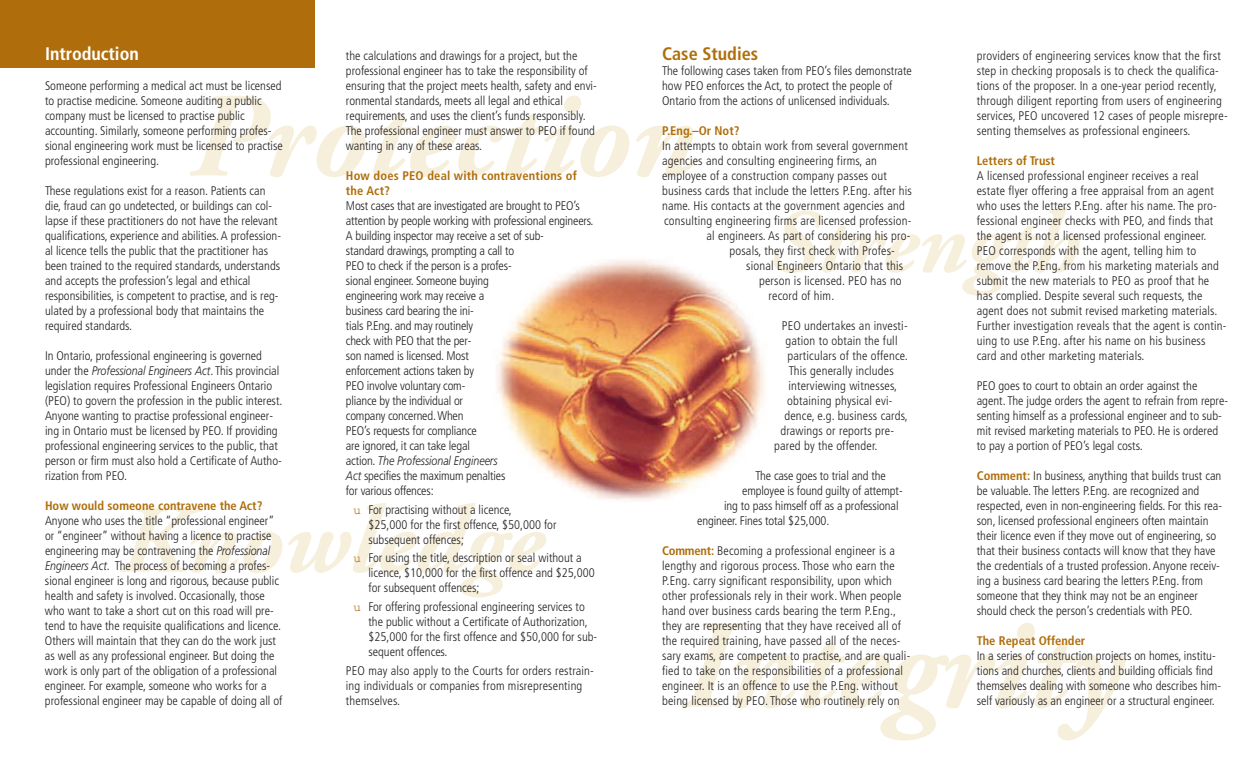
<style>
.page{position:relative;width:1260px;height:765px;background:#fff}
.page>*{position:absolute;margin:0;border:0;box-sizing:border-box;transform-origin:0 0}
.t1{font:700 condensed 18.12px "Frutiger";color:#fff}
.t2{font:700 condensed 18.12px "Frutiger";color:#af6e0b}
.t3{font:300 condensed 12.5px/15px "Frutiger";color:#231f20}
.t4{font:700 condensed 12.5px/15px "Frutiger";color:#af6e0b}
.s1{font-style:italic;font-stretch:normal}
.s2{font-family:"Courier";font-weight:400;font-stretch:normal;color:#af6e0b}
.s3{font-weight:700;color:#af6e0b}
</style>
<div class="page">
<svg style="left:190px;top:96px;width:176px;height:81px"></svg>
<svg style="left:373px;top:96px;width:256px;height:81px"></svg>
<svg style="left:636px;top:126px;width:60px;height:51px"></svg>
<svg style="left:774px;top:207px;width:306px;height:89px"></svg>
<svg style="left:120px;top:508px;width:162px;height:65px"></svg>
<svg style="left:288px;top:503px;width:258px;height:94px"></svg>
<svg style="left:681px;top:623px;width:114px;height:85px"></svg>
<svg style="left:802px;top:623px;width:324px;height:118px"></svg>
<div style="left:0;top:0;width:314px;height:68px;background:#af6e0b"></div>
<img style="left:486px;top:235px;width:292px;height:284px;border-radius:50%">
<h1 class="t1" style="left:45px;top:46px;width:95px">Introduction</h1>
<p class="t3" style="left:45px;top:79px;width:239px">Someone performing a medical act must be licensed to practise medicine. Someone auditing a public company must be licensed to practise public accounting. Similarly, someone performing profes&shy;sional engineering work must be licensed to practise professional engineering.</p>
<p class="t3" style="left:45px;top:184px;width:238px">These regulations exist for a reason. Patients can die, fraud can go undetected, or buildings can col&shy;lapse if these practitioners do not have the relevant qualifications, experience and abilities. A profession&shy;al licence tells the public that the practitioner has been trained to the required standards, understands and accepts the profession’s legal and ethical responsibilities, is competent to practise, and is reg&shy;ulated by a professional body that maintains the required standards.</p>
<p class="t3" style="left:45px;top:349px;width:239px">In Ontario, professional engineering is governed under the <span class="s1">Professional Engineers Act</span>. This provincial legislation requires Professional Engineers Ontario (PEO) to govern the profession in the public interest.<br>Anyone wanting to practise professional engineer&shy;ing in Ontario must be licensed by PEO. If providing professional engineering services to the public, that person or firm must also hold a Certificate of Autho&shy;rization from PEO.</p>
<p class="t4" style="left:45px;top:499px;width:219px">How would someone contravene the Act?</p>
<p class="t3" style="left:45px;top:514px;width:239px">Anyone who uses the title “professional engineer” or “engineer” without having a licence to practise engineering may be contravening the <span class="s1">Professional Engineers Act</span>. The process of becoming a profes&shy;sional engineer is long and rigorous, because public health and safety is involved. Occasionally, those who want to take a short cut on this road will pre&shy;tend to have the requisite qualifications and licence.<br>Others will maintain that they can do the work just as well as any professional engineer. But doing the work is only part of the obligation of a professional engineer. For example, someone who works for a professional engineer may be capable of doing all of</p>
<p class="t3" style="left:346px;top:49px;width:252px">the calculations and drawings for a project, but the professional engineer has to take the responsibility of ensuring that the project meets health, safety and envi&shy;ronmental standards, meets all legal and ethical requirements, and uses the client’s funds responsibly.<br>The professional engineer must answer to PEO if found wanting in any of these areas.</p>
<p class="t4" style="left:346px;top:169px;width:232px">How does PEO deal with contraventions of the Act?</p>
<p class="t3" style="left:346px;top:199px;width:249px">Most cases that are investigated are brought to PEO’s attention by people working with professional engineers.<br>A building inspector may receive a set of sub-<br>standard drawings, prompting a call to<br>PEO to check if the person is a profes-<br>sional engineer. Someone buying<br>engineering work may receive a<br>business card bearing the ini-<br>tials P.Eng. and may routinely<br>check with PEO that the per-<br>son named is licensed. Most<br>enforcement actions taken by<br>PEO involve voluntary com-<br>pliance by the individual or<br>company concerned.When<br>PEO’s requests for compliance<br>are ignored, it can take legal<br>action. <span class="s1">The Professional Engineers<br>Act</span> specifies the maximum penalties<br>for various offences:</p>
<p class="t3" style="left:368px;top:503px;width:190px;text-indent:-15px"><span class="s2">u</span> For practising without a licence,<br>$25,000 for the first offence, $50,000 for subsequent offences;</p>
<p class="t3" style="left:368px;top:552px;width:228px;text-indent:-15px"><span class="s2">u</span> For using the title, description or seal without a licence, $10,000 for the first offence and $25,000 for subsequent offences;</p>
<p class="t3" style="left:368px;top:600px;width:230px;text-indent:-15px"><span class="s2">u</span> For offering professional engineering services to the public without a Certificate of Authorization, $25,000 for the first offence and $50,000 for sub&shy;sequent offences.</p>
<p class="t3" style="left:346px;top:664px;width:250px">PEO may also apply to the Courts for orders restrain&shy;ing individuals or companies from misrepresenting themselves.</p>
<h1 class="t2" style="left:662px;top:46px;width:98px">Case Studies</h1>
<p class="t3" style="left:662px;top:64px;width:251px">The following cases taken from PEO’s files demonstrate how PEO enforces the Act, to protect the people of<br>Ontario from the actions of unlicensed individuals.</p>
<p class="t4" style="left:662px;top:124px;width:79px">P.Eng.–Or Not?</p>
<p class="t3" style="left:662px;top:139px;width:247px">In attempts to obtain work from several government</p>
<p class="t3" style="left:662px;top:154px;width:216px">agencies and consulting engineering firms, an</p>
<p class="t3" style="left:662px;top:169px;width:226px">employee of a construction company passes out</p>
<p class="t3" style="left:662px;top:184px;width:251px">business cards that include the letters P.Eng. after his</p>
<p class="t3" style="left:662px;top:199px;width:244px">name. His contacts at the government agencies and</p>
<p class="t3" style="left:664px;top:214px;width:249px">consulting engineering firms are licensed profession-</p>
<p class="t3" style="left:706px;top:229px;width:206px">al engineers. As part of considering his pro-</p>
<p class="t3" style="left:729px;top:244px;width:167px">posals, they first check with Profes-</p>
<p class="t3" style="left:746px;top:259px;width:158px">sional Engineers Ontario that this</p>
<p class="t3" style="left:759px;top:274px;width:144px">person is licensed. PEO has no</p>
<p class="t3" style="left:769px;top:289px;width:67px">record of him.</p>
<p class="t3" style="left:782px;top:319px;width:127px">PEO undertakes an investi-</p>
<p class="t3" style="left:786px;top:334px;width:114px">gation to obtain the full</p>
<p class="t3" style="left:788px;top:349px;width:122px">particulars of the offence.</p>
<p class="t3" style="left:789px;top:364px;width:107px">This generally includes</p>
<p class="t3" style="left:788px;top:379px;width:110px">interviewing witnesses,</p>
<p class="t3" style="left:787px;top:394px;width:107px">obtaining physical evi-</p>
<p class="t3" style="left:784px;top:409px;width:125px">dence, e.g. business cards,</p>
<p class="t3" style="left:781px;top:424px;width:115px">drawings or reports pre-</p>
<p class="t3" style="left:774px;top:439px;width:105px">pared by the offender.</p>
<p class="t3" style="left:756px;top:469px;width:132px">The case goes to trial and the</p>
<p class="t3" style="left:742px;top:484px;width:162px">employee is found guilty of attempt-</p>
<p class="t3" style="left:724px;top:499px;width:176px">ing to pass himself off as a professional</p>
<p class="t3" style="left:697px;top:514px;width:134px">engineer. Fines total $25,000.</p>
<p class="t3" style="left:662px;top:544px;width:250px"><span class="s3">Comment:</span> Becoming a professional engineer is a lengthy and rigorous process. Those who earn the P.Eng. carry significant responsibility, upon which other professionals rely in their work. When people hand over business cards bearing the term P.Eng., they are representing that they have received all of the required training, have passed all of the neces&shy;sary exams, are competent to practise, and are quali&shy;fied to take on the responsibilities of a professional engineer. It is an offence to use the P.Eng. without being licensed by PEO. Those who routinely rely on</p>
<p class="t3" style="left:977px;top:49px;width:253px">providers of engineering services know that the first step in checking proposals is to check the qualifica&shy;tions of the proposer. In a one-year period recently, through diligent reporting from users of engineering services, PEO uncovered 12 cases of people misrepre&shy;senting themselves as professional engineers.</p>
<p class="t4" style="left:977px;top:154px;width:80px">Letters of Trust</p>
<p class="t3" style="left:977px;top:169px;width:251px">A licensed professional engineer receives a real estate flyer offering a free appraisal from an agent who uses the letters P.Eng. after his name. The pro&shy;fessional engineer checks with PEO, and finds that the agent is not a licensed professional engineer.<br>PEO corresponds with the agent, telling him to remove the P.Eng. from his marketing materials and submit the new materials to PEO as proof that he has complied. Despite several such requests, the agent does not submit revised marketing materials.<br>Further investigation reveals that the agent is contin&shy;uing to use P.Eng. after his name on his business card and other marketing materials.</p>
<p class="t3" style="left:977px;top:379px;width:253px">PEO goes to court to obtain an order against the agent. The judge orders the agent to refrain from repre&shy;senting himself as a professional engineer and to sub&shy;mit revised marketing materials to PEO. He is ordered to pay a portion of PEO’s legal costs.</p>
<p class="t3" style="left:977px;top:469px;width:247px"><span class="s3">Comment:</span> In business, anything that builds trust can be valuable. The letters P.Eng. are recognized and respected, even in non-engineering fields. For this rea&shy;son, licensed professional engineers often maintain their licence even if they move out of engineering, so that their business contacts will know that they have the credentials of a trusted profession. Anyone receiv&shy;ing a business card bearing the letters P.Eng. from someone that they think may not be an engineer should check the person’s credentials with PEO.</p>
<p class="t4" style="left:977px;top:634px;width:110px">The Repeat Offender</p>
<p class="t3" style="left:977px;top:649px;width:246px">In a series of construction projects on homes, institu&shy;tions and churches, clients and building officials find themselves dealing with someone who describes him&shy;self variously as an engineer or a structural engineer.</p>
</div>
